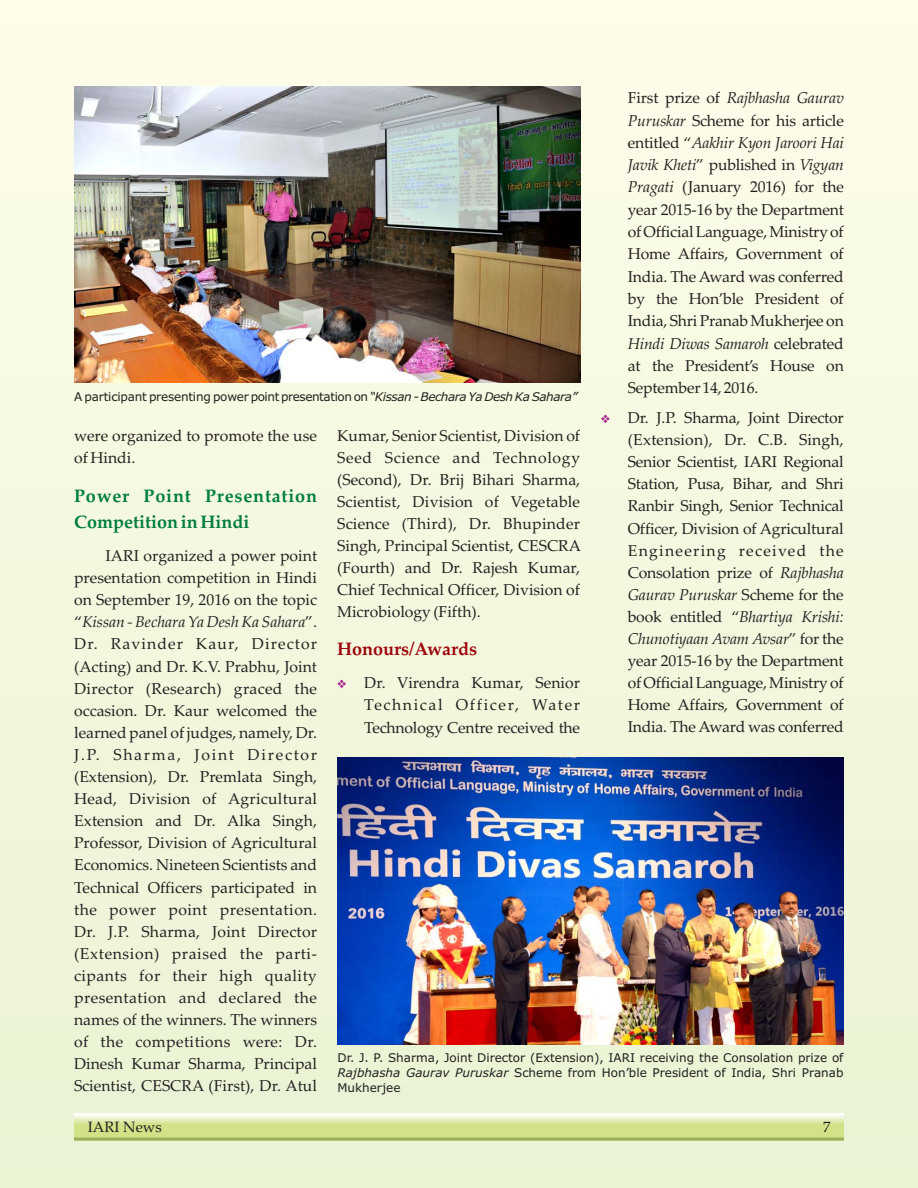
<style>
.page{position:relative;width:918px;height:1188px;background:#fff}
.page>*{position:absolute;margin:0;border:0;box-sizing:border-box;transform-origin:0 0}
.t1{font:700 18px/26.2px "Palatino Linotype";letter-spacing:.045em;color:#007e3d}
.t2{font:700 18px "Palatino Linotype";color:#9d070d}
.t3{font:15.75px/22px "Palatino Linotype";color:#231f20;text-align:justify}
.t4{font:15px "Palatino Linotype";color:#231f20}
.t5{font:12px/14.5px "Verdana";letter-spacing:-.015em;color:#231f20;text-align:justify}
.s1{font-style:italic}
</style>
<div class="page">
<div style="left:0;top:0;width:917px;height:1188px;background:#f4f8df"></div>
<svg style="left:74px;top:1114px;width:770px;height:27px;background:#d4e29b"></svg>
<img style="left:337px;top:757px;width:507px;height:288px">
<img style="left:74px;top:87px;width:506px;height:295px">
<p class="t3" style="left:628px;top:89px;width:218px">First prize of <span class="s1">Rajbhasha Gaurav Puruskar</span> Scheme for his article entitled “<span class="s1">Aakhir Kyon Jaroori Hai Javik Kheti</span>” published in <span class="s1">Vigyan Pragati</span> (January 2016) for the year 2015-16 by the Department ofOfficialLanguage,Ministryof Home Affairs, Government of India. The Award was conferred by the Hon’ble President of India, Shri Pranab Mukherjee on <span class="s1">Hindi Diwas Samaroh</span> celebrated at the President’s House on September14,2016.</p>
<p class="t3" style="left:628px;top:408px;width:218px">Dr. J.P. Sharma, Joint Director (Extension), Dr. C.B. Singh, Senior Scientist, IARI Regional Station, Pusa, Bihar, and Shri Ranbir Singh, Senior Technical Officer, Division of Agricultural Engineering received the Consolation prize of <span class="s1">Rajbhasha Gaurav Puruskar</span> Scheme for the book entitled “<span class="s1">Bhartiya Krishi:<br>Chunotiyaan Avam Avsar</span>” for the year 2015-16 by the Department ofOfficialLanguage,Ministryof Home Affairs, Government of India. The Award was conferred</p>
<p class="t5" style="left:74px;top:391px;width:504px">A participant presenting power point presentation on <span class="s1">“Kissan - Bechara Ya Desh Ka Sahara”</span></p>
<p class="t3" style="left:337px;top:426px;width:245px">Kumar, Senior Scientist, Division of Seed Science and Technology (Second), Dr. Brij Bihari Sharma, Scientist, Division of Vegetable Science (Third), Dr. Bhupinder Singh, Principal Scientist, CESCRA (Fourth) and Dr. Rajesh Kumar, Chief Technical Officer, Division of Microbiology (Fifth).</p>
<p class="t3" style="left:74px;top:426px;width:244px;line-height:22.5px">were organized to promote the use of Hindi.</p>
<p class="t1" style="left:74px;top:485px;width:245px">Power Point Presentation<br>Competition in Hindi</p>
<p class="t3" style="left:74px;top:547px;width:245px;text-indent:32px">IARI organized a power point presentation competition in Hindi on September 19, 2016 on the topic “<span class="s1">Kissan - Bechara Ya Desh Ka Sahara</span>”.<br>Dr. Ravinder Kaur, Director (Acting) and Dr. K.V. Prabhu, Joint Director (Research) graced the occasion. Dr. Kaur welcomed the learned panel of judges, namely, Dr.<br>J.P. Sharma, Joint Director (Extension), Dr. Premlata Singh, Head, Division of Agricultural Extension and Dr. Alka Singh, Professor, Division of Agricultural Economics. Nineteen Scientists and Technical Officers participated in the power point presentation.<br>Dr. J.P. Sharma, Joint Director (Extension) praised the parti&shy;cipants for their high quality presentation and declared the names of the winners. The winners of the competitions were: Dr.<br>Dinesh Kumar Sharma, Principal Scientist, CESCRA (First), Dr. Atul</p>
<p class="t2" style="left:337px;top:642px;width:142px">Honours/Awards</p>
<p class="t3" style="left:364px;top:673px;width:217px">Dr. Virendra Kumar, Senior Technical Officer, Water Technology Centre received the</p>
<p class="t5" style="left:337px;top:1052px;width:508px">Dr. J. P. Sharma, Joint Director (Extension), IARI receiving the Consolation prize of <span class="s1">Rajbhasha Gaurav Puruskar</span> Scheme from Hon’ble President of India, Shri Pranab Mukherjee</p>
<p class="t4" style="left:88px;top:1121px;width:76px">IARI News</p>
<p class="t4" style="left:823px;top:1121px;width:9px">7</p>
</div>
